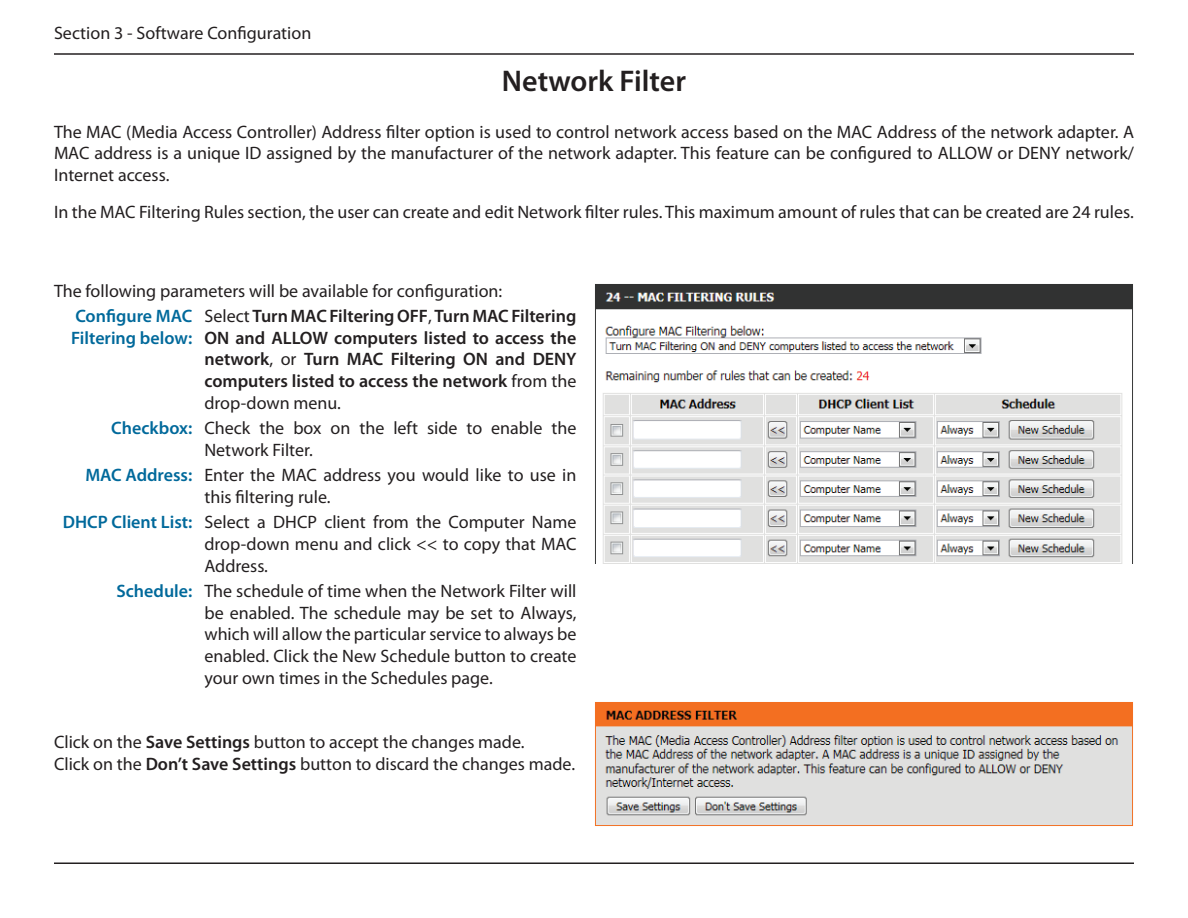
<style>
.page{position:relative;width:1188px;height:918px;background:#fff}
.page>*{position:absolute;margin:0;border:0;box-sizing:border-box;transform-origin:0 0}
.t1{font:600 30px "Myriad Pro";color:#231f20}
.t2{font:18px/21.6px "Myriad Pro";color:#231f20;text-align:justify}
.t3{font:600 18px/21.6px "Myriad Pro";color:#231f20;text-align:justify}
.t4{font:600 18px/21.6px "Myriad Pro";color:#00699b}
.s1{font-weight:400}
.s2{font-weight:600;color:#00699b}
.s3{font-weight:600}
</style>
<div class="page">
<hr style="left:54px;top:53px;width:1080px;height:2px;background:#231f20">
<hr style="left:54px;top:862px;width:1080px;height:2px;background:#231f20">
<img style="left:595px;top:702px;width:538px;height:124px">
<img style="left:595px;top:284px;width:538px;height:280px">
<p class="t2" style="left:54px;top:22px;width:259px">Section 3 - Software Configuration</p>
<h1 class="t1" style="left:502px;top:61px;width:186px">Network Filter</h1>
<p class="t2" style="left:54px;top:121px;width:1082px">The MAC (Media Access Controller) Address filter option is used to control network access based on the MAC Address of the network adapter. A MAC address is a unique ID assigned by the manufacturer of the network adapter. This feature can be configured to ALLOW or DENY network/ Internet access.</p>
<p class="t2" style="left:54px;top:200px;width:1081px">In the MAC Filtering Rules section, the user can create and edit Network filter rules. This maximum amount of rules that can be created are 24 rules.</p>
<p class="t2" style="left:54px;top:280px;width:450px">The following parameters will be available for configuration:</p>
<p class="t4" style="left:71px;top:305px;width:123px">Configure MAC<br>Filtering below:</p>
<p class="t3" style="left:204px;top:305px;width:374px"><span class="s1">Select</span> Turn MAC Filtering OFF<span class="s1">,</span> Turn MAC Filtering ON and ALLOW computers listed to access the network<span class="s1">, or</span> Turn MAC Filtering ON and DENY computers listed to access the network <span class="s1">from the drop-down menu.</span></p>
<p class="t2" style="left:204px;top:417px;width:374px;text-indent:-93px"><span class="s2">Checkbox:</span> Check the box on the left side to enable the<br>Network Filter.</p>
<p class="t2" style="left:204px;top:464px;width:374px;text-indent:-119px"><span class="s2">MAC Address:</span> Enter the MAC address you would like to use in this filtering rule.</p>
<p class="t2" style="left:204px;top:511px;width:374px;text-indent:-142px"><span class="s2">DHCP Client List:</span> Select a DHCP client from the Computer Name drop-down menu and click &lt;&lt; to copy that MAC Address.</p>
<p class="t2" style="left:204px;top:580px;width:374px;text-indent:-88px"><span class="s2">Schedule:</span> The schedule of time when the Network Filter will be enabled. The schedule may be set to Always, which will allow the particular service to always be enabled. Click the New Schedule button to create your own times in the Schedules page.</p>
<p class="t2" style="left:54px;top:731px;width:523px">Click on the <span class="s3">Save Settings</span> button to accept the changes made.<br>Click on the <span class="s3">Don’t Save Settings</span> button to discard the changes made.</p>
</div>
